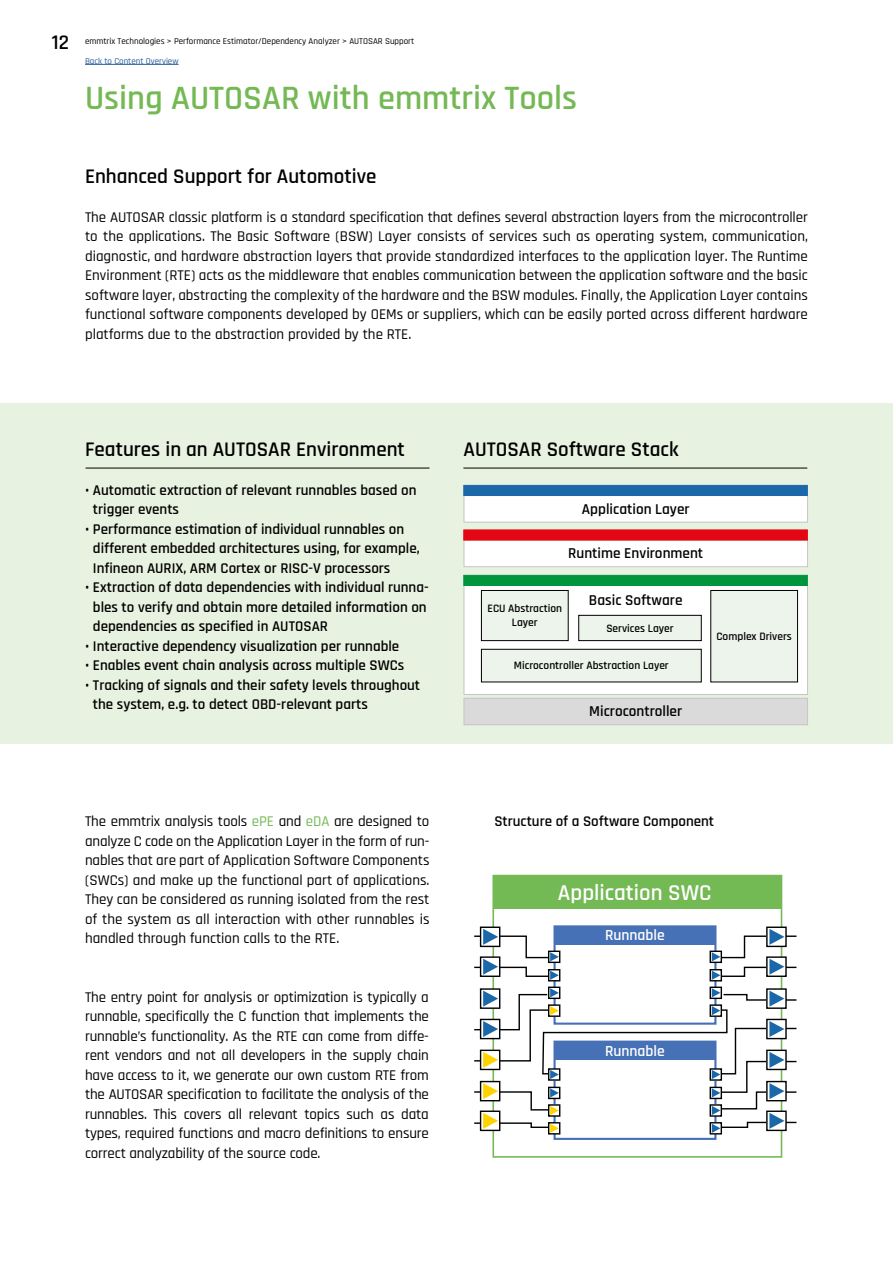
<style>
.page{position:relative;width:893px;height:1263px;background:#fff}
.page>*{position:absolute;margin:0;border:0;box-sizing:border-box;transform-origin:0 0}
.t1{font:600 34.5px "Rajdhani";color:#74b954}
.t2{font:600 22.95px "Rajdhani";color:#fff}
.t3{font:600 21px "Rajdhani";color:#000}
.t4{font:600 15.45px "Rajdhani";color:#fff}
.t5{font:600 15.3px "Rajdhani";color:#000}
.t6{font:500 15px/19.5px "Rajdhani";color:#000;text-align:justify}
.t7{font:600 15px/19.5px "Rajdhani";color:#000}
.t8{font:600 15px "Rajdhani";color:#020203}
.t9{font:600 11.4px/13.6px "Rajdhani";color:#000;text-align:center}
.t10{font:500 9px "Rajdhani";color:#000}
.t11{font:500 9px "Rajdhani";color:#275b9b}
.s1{color:#020203}
.s2{color:#74b954}
</style>
<div class="page">
<div style="left:493px;top:875px;width:288px;height:34px;background:#73b954"></div>
<div style="left:480px;top:926px;width:20px;height:21px;border:1px solid #000"></div>
<div style="left:766px;top:926px;width:21px;height:21px;border:1px solid #000"></div>
<div style="left:555px;top:927px;width:161px;height:18px;background:#4771b6"></div>
<div style="left:553px;top:925px;width:163px;height:100px;border:2px solid #4771b6"></div>
<div style="left:553px;top:1040px;width:163px;height:100px;border:2px solid #4771b6"></div>
<div style="left:548px;top:1122px;width:12px;height:12px;border:1px solid #000"></div>
<div style="left:548px;top:950px;width:12px;height:13px;border:1px solid #000"></div>
<div style="left:548px;top:969px;width:12px;height:12px;border:1px solid #000"></div>
<svg style="left:474px;top:929px;width:85px;height:51px"></svg>
<div style="left:548px;top:986px;width:12px;height:13px;border:1px solid #000"></div>
<div style="left:710px;top:950px;width:12px;height:13px;border:1px solid #000"></div>
<div style="left:710px;top:969px;width:12px;height:12px;border:1px solid #000"></div>
<svg style="left:712px;top:929px;width:85px;height:51px"></svg>
<div style="left:710px;top:986px;width:12px;height:13px;border:1px solid #000"></div>
<div style="left:710px;top:1122px;width:12px;height:12px;border:1px solid #000"></div>
<svg style="left:474px;top:988px;width:323px;height:145px"></svg>
<div style="left:0;top:404px;width:893px;height:340px;background:#e8f2e0"></div>
<hr style="left:86px;top:468px;width:343px;height:1px;background:#000">
<hr style="left:463px;top:468px;width:344px;height:1px;background:#000">
<div style="left:464px;top:540px;width:343px;height:27px;background:#fff"></div>
<div style="left:464px;top:540px;width:344px;height:27px;border:1px solid #c6c6c6"></div>
<div style="left:464px;top:585px;width:344px;height:110px;background:#fff;border:1px solid #c6c6c6"></div>
<div style="left:464px;top:495px;width:343px;height:27px;background:#fff"></div>
<div style="left:464px;top:495px;width:344px;height:27px;border:1px solid #c6c6c6"></div>
<div style="left:464px;top:698px;width:343px;height:27px;background:#dadada"></div>
<div style="left:464px;top:698px;width:344px;height:27px;border:1px solid #c6c6c6"></div>
<div style="left:463px;top:529px;width:345px;height:11px;background:#e30613;border:1px solid #e30613"></div>
<div style="left:463px;top:575px;width:345px;height:11px;background:#00943c;border:1px solid #00943c"></div>
<div style="left:463px;top:485px;width:345px;height:11px;background:#1a67a9"></div>
<div style="left:481px;top:590px;width:87px;height:51px;background:#edf4ec"></div>
<div style="left:481px;top:590px;width:88px;height:51px;border:1px solid #000"></div>
<div style="left:579px;top:615px;width:122px;height:26px;background:#edf4ec"></div>
<div style="left:578px;top:615px;width:124px;height:26px;border:1px solid #000"></div>
<div style="left:481px;top:649px;width:220px;height:33px;background:#edf4ec"></div>
<div style="left:481px;top:649px;width:221px;height:33px;border:1px solid #000"></div>
<div style="left:711px;top:590px;width:86px;height:92px;background:#edf4ec"></div>
<div style="left:710px;top:590px;width:88px;height:92px;border:1px solid #000"></div>
<hr style="left:85px;top:64px;width:94px;height:1px;background:#275b9b">
<h3 class="t3" style="left:52px;top:30px;width:19px">12</h3>
<p class="t10" style="left:85px;top:36px;width:331px">emmtrix Technologies &gt; Performance Estimator/Dependency Analyzer &gt; AUTOSAR Support</p>
<p class="t11" style="left:85px;top:56px;width:95px">Back to Content Overview</p>
<h1 class="t1" style="left:85px;top:78px;width:494px">Using AUTOSAR with emmtrix Tools</h1>
<h3 class="t3" style="left:85px;top:163px;width:293px">Enhanced Support for Automotive</h3>
<p class="t6" style="left:85px;top:207px;width:724px"><span class="s1">The AUTOSAR classic platform is a standard specification that defines several abstraction layers from the microcontroller to the applications.</span> The Basic Software (BSW) Layer consists of services such as operating system, communication, diagnostic, and hardware abstraction layers that provide standardized interfaces to the application layer. The Runtime Environment (RTE) acts as the middleware that enables communication between the application software and the basic software layer, abstracting the complexity of the hardware and the BSW modules. Finally, the Application Layer contains functional software components developed by OEMs or suppliers, which can be easily ported across different hardware platforms due to the abstraction provided by the RTE.</p>
<h3 class="t3" style="left:85px;top:436px;width:321px">Features in an AUTOSAR Environment</h3>
<p class="t7" style="left:93px;top:480px;width:325px;text-indent:-8px">• Automatic extraction of relevant runnables based on trigger events</p>
<p class="t7" style="left:93px;top:519px;width:328px;text-indent:-8px">• Performance estimation of individual runnables on different embedded architectures using, for example,<br>Infineon AURIX, ARM Cortex or RISC-V processors</p>
<p class="t7" style="left:93px;top:578px;width:337px;text-indent:-8px">• Extraction of data dependencies with individual runna&shy;bles to verify and obtain more detailed information on dependencies as specified in AUTOSAR</p>
<p class="t7" style="left:85px;top:636px;width:316px">• Interactive dependency visualization per runnable</p>
<p class="t7" style="left:85px;top:656px;width:321px">• Enables event chain analysis across multiple SWCs</p>
<p class="t7" style="left:93px;top:675px;width:329px;text-indent:-8px">• Tracking of signals and their safety levels throughout the system, e.g. to detect OBD-relevant parts</p>
<h3 class="t3" style="left:463px;top:436px;width:217px">AUTOSAR Software Stack</h3>
<p class="t5" style="left:582px;top:500px;width:109px">Application Layer</p>
<p class="t5" style="left:568px;top:544px;width:137px">Runtime Environment</p>
<p class="t5" style="left:589px;top:590px;width:95px">Basic Software</p>
<p class="t9" style="left:487px;top:602px;width:76px">ECU Abstraction<br>Layer</p>
<p class="t9" style="left:606px;top:621px;width:69px">Services Layer</p>
<p class="t9" style="left:514px;top:659px;width:156px">Microcontroller Abstraction Layer</p>
<p class="t5" style="left:589px;top:702px;width:94px">Microcontroller</p>
<p class="t9" style="left:716px;top:630px;width:77px">Complex Drivers</p>
<p class="t6" style="left:85px;top:812px;width:346px">The emmtrix analysis tools <span class="s2">ePE</span> and <span class="s2">eDA</span> are designed to</p>
<p class="t8" style="left:494px;top:812px;width:221px">Structure of a Software Component</p>
<p class="t6" style="left:85px;top:831px;width:346px">analyze C code on the Application Layer in the form of run&shy;nables that are part of Application Software Components (SWCs) and make up the functional part of applications.<br>They can be considered as running isolated from the rest of the system as all interaction with other runnables is handled through function calls to the RTE.</p>
<h2 class="t2" style="left:558px;top:879px;width:155px">Application SWC</h2>
<p class="t4" style="left:605px;top:926px;width:61px">Runnable</p>
<p class="t6" style="left:85px;top:987px;width:345px">The entry point for analysis or optimization is typically a runnable, specifically the C function that implements the runnable’s functionality. As the RTE can come from diffe&shy;rent vendors and not all developers in the supply chain have access to it, we generate our own custom RTE from the AUTOSAR specification to facilitate the analysis of the runnables. This covers all relevant topics such as data types, required functions and macro definitions to ensure correct analyzability of the source code.</p>
<p class="t4" style="left:605px;top:1042px;width:61px">Runnable</p>
</div>
